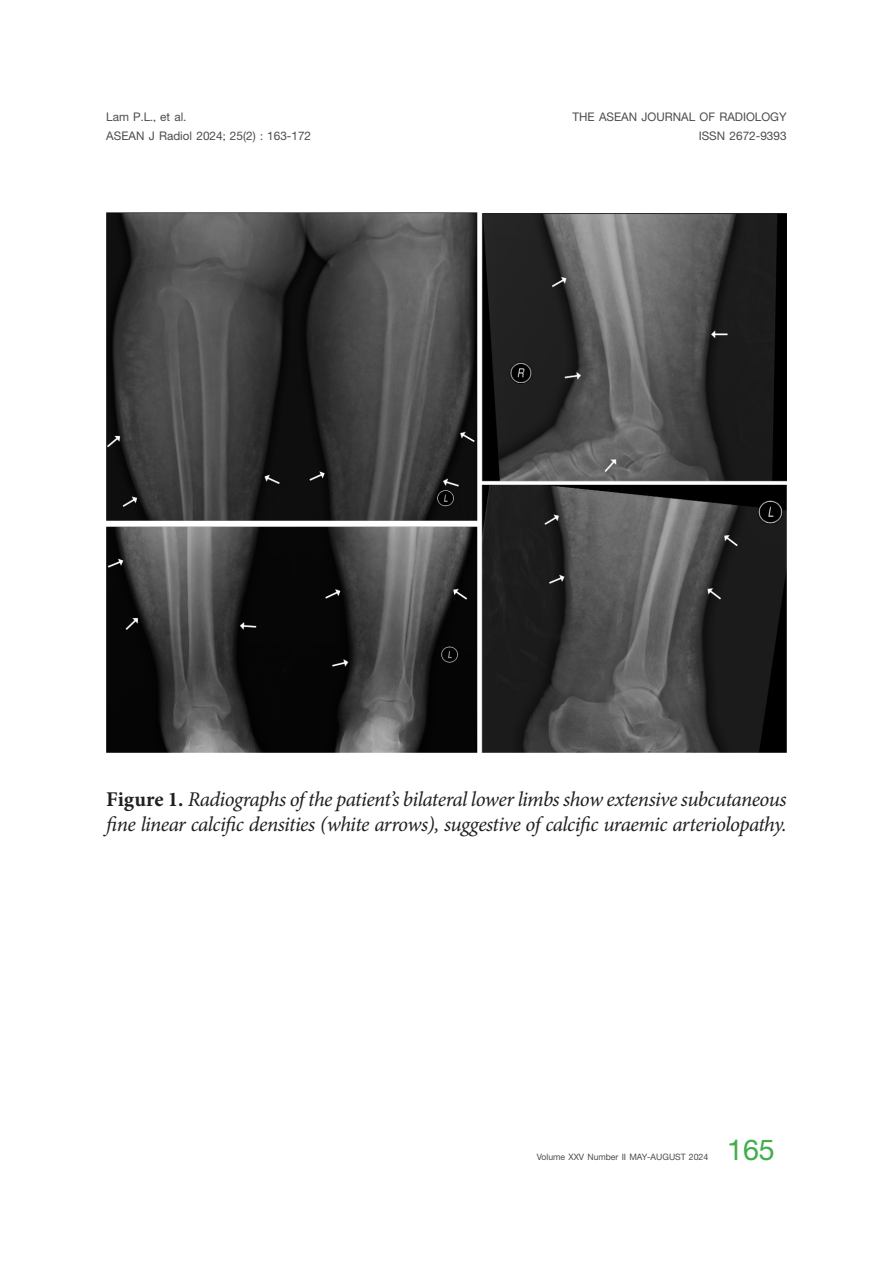
<style>
.page{position:relative;width:893px;height:1263px;background:#fff}
.page>*{position:absolute;margin:0;border:0;box-sizing:border-box;transform-origin:0 0}
.t1{font:700 43.5px "PSL Kanda Pro";color:#40ae49}
.t2{font:italic 21px/25.2px "Minion Pro";letter-spacing:-.03em;color:#231f20}
.t3{font:700 18px "PSL Kanda Pro";color:#4b4c4d}
.t4{font:700 18px "PSL Kanda Pro";color:#4d4e4f}
.t5{font:700 13.35px "PSL Kanda Pro";color:#4b4c4d}
.s1{font-weight:700;font-style:normal}
</style>
<div class="page">
<img style="left:106px;top:213px;width:681px;height:540px">
<p class="t4" style="left:106px;top:107px;width:81px">Lam P.L., et al.</p>
<p class="t3" style="left:106px;top:126px;width:206px">ASEAN J Radiol 2024; 25(2) : 163-172</p>
<p class="t3" style="left:572px;top:107px;width:216px">THE ASEAN JOURNAL OF RADIOLOGY</p>
<p class="t3" style="left:699px;top:126px;width:89px">ISSN 2672-9393</p>
<p class="t2" style="left:106px;top:786px;width:682px"><span class="s1">Figure 1.</span> Radiographs of the patient’s bilateral lower limbs show extensive subcutaneous fine linear calcific densities (white arrows), suggestive of calcific uraemic arteriolopathy.</p>
<p class="t5" style="left:537px;top:1149px;width:173px">Volume XXV Number II MAY-AUGUST 2024</p>
<h1 class="t1" style="left:727px;top:1125px;width:49px">165</h1>
</div>
